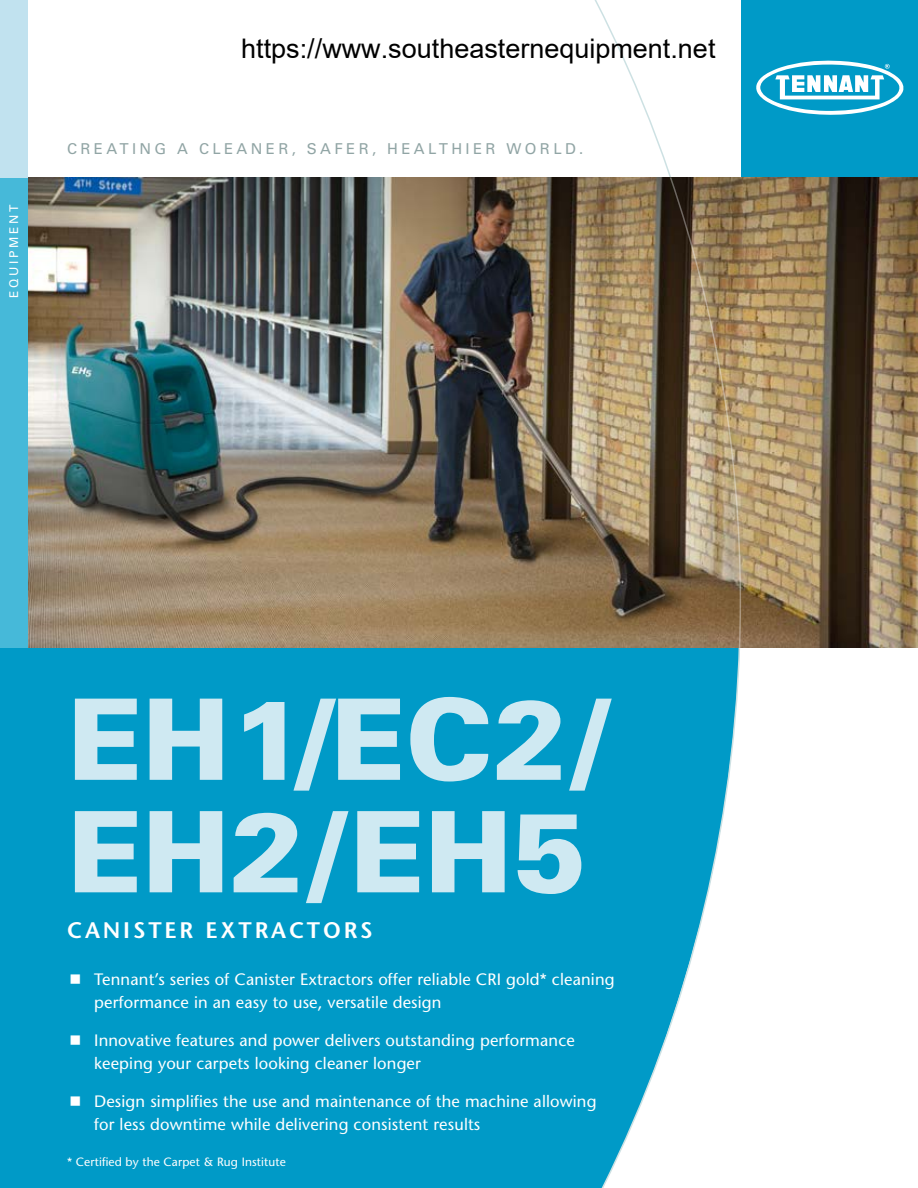
<style>
.page{position:relative;width:918px;height:1188px;background:#fff}
.page>*{position:absolute;margin:0;border:0;box-sizing:border-box;transform-origin:0 0}
.t1{font:900 112.5px/112.5px "Univers";color:#cfe9f2}
.t2{font:27px "Arial";color:#000}
.t3{font:600 22.5px "Stone Sans";letter-spacing:.125em;color:#fff}
.t4{font:16.5px/22.5px "Stone Sans";letter-spacing:.01em;color:#fff}
.t5{font:15px "Univers";letter-spacing:.225em;color:#91a5a5}
.t6{font:12px "Stone Sans";letter-spacing:.01em;color:#fff}
.t7{font:12px "Univers";letter-spacing:.225em;color:#fff}
</style>
<div class="page">
<div style="left:0;top:648px;width:918px;height:540px;background:#009ac7"></div>
<div style="left:742px;top:648px;width:176px;height:540px;background:#fff"></div>
<svg style="left:594px;top:0;width:148px;height:1188px"></svg>
<div style="left:741px;top:0;width:177px;height:177px;background:#009ac7"></div>
<svg style="left:756px;top:60px;width:148px;height:55px"></svg>
<img style="left:27px;top:177px;width:891px;height:471px">
<svg style="left:669px;top:176px;width:73px;height:474px;background:#897456"></svg>
<div style="left:0;top:177px;width:27px;height:471px;background:#46b9d9"></div>
<div style="left:0;top:0;width:27px;height:177px;background:#c1e2ef"></div>
<p class="t7" style="left:7px;top:298px;width:95px;rotate:-90deg">EQUIPMENT</p>
<h2 class="t2" style="left:241px;top:29px;width:476px">https://www.southeasternequipment.net</h2>
<p class="t5" style="left:67px;top:139px;width:64px">CRE ATIN</p>
<p class="t5" style="left:155px;top:139px;width:430px">G A CLE ANE R, SAFE R, HE ALTHIE R WORLD.</p>
<h1 class="t1" style="left:67px;top:683px;width:540px">EH1/EC2/<br>EH2/EH5</h1>
<h3 class="t3" style="left:67px;top:917px;width:307px">CANISTER EXTRACTORS</h3>
<p class="t4" style="left:94px;top:968px;width:522px">Tennant’s series of Canister Extractors offer reliable CRI gold* cleaning performance in an easy to use, versatile design</p>
<p class="t4" style="left:94px;top:1029px;width:482px">Innovative features and power delivers outstanding performance keeping your carpets looking cleaner longer</p>
<p class="t4" style="left:94px;top:1091px;width:504px">Design simplifies the use and maintenance of the machine allowing for less downtime while delivering consistent results</p>
<p class="t6" style="left:67px;top:1155px;width:220px">* Certified by the Carpet &amp; Rug Institute</p>
</div>
